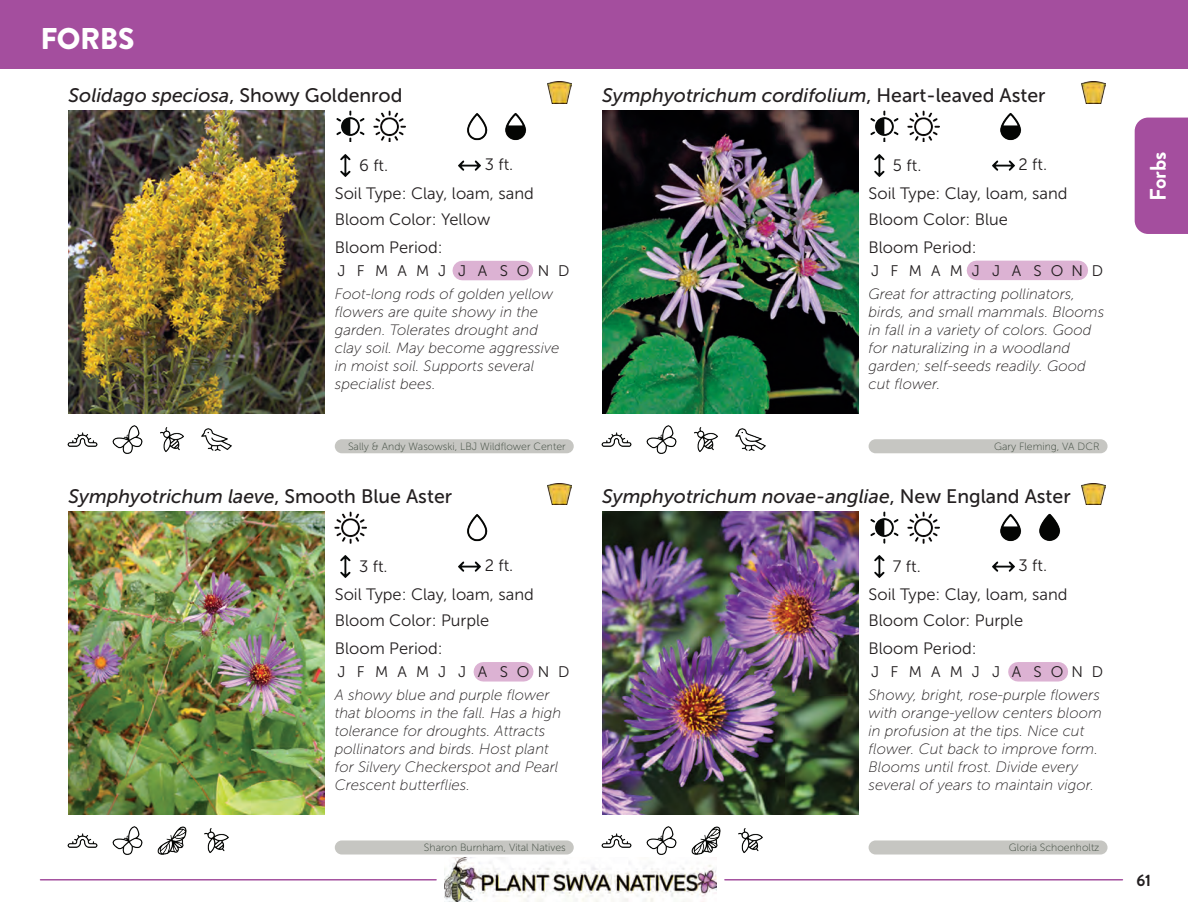
<style>
.page{position:relative;width:1188px;height:918px;background:#fff}
.page>*{position:absolute;margin:0;border:0;box-sizing:border-box;transform-origin:0 0}
.t1{font:900 30px "Brandon Grotesque";letter-spacing:-.01em;color:#fff}
.t2{font:700 22.5px "Brandon Grotesque";letter-spacing:-.005em;color:#fff}
.t3{font:italic 19.5px "Museo Sans 500";color:#231f20}
.t4{font:16.5px/26.2px "Museo Sans 300";color:#231f20}
.t5{font:700 16.5px "Brandon Grotesque";color:#231f20}
.t6{font:15.3px "Museo Sans 300";letter-spacing:.59em;color:#211d1e}
.t7{font:italic 15px/18px "Museo Sans 100";color:#231f20}
.t8{font:10.5px "Museo Sans 100";color:#384438}
.s1{font-style:normal}
</style>
<div class="page">
<div style="left:462px;top:261px;width:61px;height:19px;background:#dcb2d3"></div>
<div style="left:976px;top:261px;width:102px;height:19px;background:#dcb2d3"></div>
<div style="left:483px;top:662px;width:41px;height:20px;background:#dcb2d3"></div>
<div style="left:1018px;top:662px;width:40px;height:20px;background:#dcb2d3"></div>
<div style="left:0;top:0;width:1188px;height:68px;background:#a44e9e"></div>
<hr style="left:40px;top:879px;width:396px;height:2px;background:#a4509f">
<hr style="left:725px;top:879px;width:397px;height:2px;background:#a4509f">
<div style="left:1135px;top:118px;width:53px;height:116px;background:#a44e9e"></div>
<img style="left:444px;top:858px;width:273px;height:44px">
<img style="left:69px;top:111px;width:256px;height:302px">
<img style="left:112px;top:425px;width:31px;height:29px">
<img style="left:160px;top:427px;width:24px;height:25px">
<img style="left:67px;top:432px;width:31px;height:15px">
<img style="left:201px;top:428px;width:31px;height:23px">
<img style="left:467px;top:113px;width:21px;height:28px">
<img style="left:505px;top:113px;width:22px;height:28px">
<img style="left:336px;top:111px;width:29px;height:31px">
<img style="left:374px;top:111px;width:31px;height:31px">
<img style="left:458px;top:160px;width:23px;height:11px">
<img style="left:340px;top:154px;width:11px;height:23px">
<div style="left:335px;top:439px;width:239px;height:14px;background:#c6c6c2;border-radius:7px"></div>
<img style="left:548px;top:82px;width:23px;height:22px">
<img style="left:602px;top:111px;width:257px;height:302px">
<img style="left:646px;top:425px;width:31px;height:29px">
<img style="left:694px;top:427px;width:24px;height:25px">
<img style="left:601px;top:432px;width:31px;height:15px">
<img style="left:735px;top:428px;width:31px;height:23px">
<img style="left:1000px;top:113px;width:22px;height:28px">
<img style="left:870px;top:111px;width:29px;height:31px">
<img style="left:907px;top:111px;width:32px;height:31px">
<img style="left:992px;top:160px;width:23px;height:11px">
<img style="left:874px;top:154px;width:11px;height:23px">
<div style="left:869px;top:439px;width:239px;height:14px;background:#c6c6c2;border-radius:7px"></div>
<img style="left:1081px;top:82px;width:24px;height:22px">
<img style="left:69px;top:512px;width:256px;height:302px">
<img style="left:112px;top:826px;width:31px;height:29px">
<img style="left:157px;top:826px;width:30px;height:29px">
<img style="left:67px;top:833px;width:31px;height:15px">
<img style="left:204px;top:828px;width:25px;height:25px">
<img style="left:467px;top:514px;width:21px;height:28px">
<img style="left:335px;top:512px;width:31px;height:31px">
<img style="left:458px;top:561px;width:23px;height:11px">
<img style="left:340px;top:555px;width:11px;height:23px">
<div style="left:335px;top:840px;width:239px;height:15px;background:#c6c6c2;border-radius:7px"></div>
<img style="left:548px;top:483px;width:23px;height:22px">
<img style="left:602px;top:512px;width:257px;height:302px">
<img style="left:646px;top:826px;width:31px;height:29px">
<img style="left:691px;top:826px;width:30px;height:29px">
<img style="left:601px;top:833px;width:31px;height:15px">
<img style="left:738px;top:828px;width:25px;height:25px">
<img style="left:1000px;top:514px;width:22px;height:28px">
<img style="left:1039px;top:513px;width:22px;height:28px">
<img style="left:870px;top:512px;width:29px;height:31px">
<img style="left:907px;top:512px;width:32px;height:31px">
<img style="left:992px;top:561px;width:23px;height:11px">
<img style="left:874px;top:555px;width:11px;height:23px">
<div style="left:869px;top:840px;width:239px;height:15px;background:#c6c6c2;border-radius:7px"></div>
<img style="left:1081px;top:483px;width:24px;height:22px">
<h1 class="t1" style="left:40px;top:18px;width:96px">FORBS</h1>
<h3 class="t3" style="left:69px;top:84px;width:335px">Solidago speciosa<span class="s1">, Showy Goldenrod</span></h3>
<h3 class="t3" style="left:602px;top:84px;width:445px">Symphyotrichum cordifolium<span class="s1">, Heart-leaved Aster</span></h3>
<p class="t4" style="left:359px;top:152px;width:31px">6 ft.</p>
<p class="t4" style="left:485px;top:151px;width:30px">3 ft.</p>
<p class="t4" style="left:335px;top:180px;width:201px">Soil Type: Clay, loam, sand<br>Bloom Color: Yellow</p>
<p class="t4" style="left:893px;top:152px;width:30px">5 ft.</p>
<p class="t4" style="left:1019px;top:151px;width:30px">2 ft.</p>
<p class="t4" style="left:869px;top:180px;width:201px">Soil Type: Clay, loam, sand<br>Bloom Color: Blue</p>
<h2 class="t2" style="left:1142px;top:201px;width:51px;rotate:-90deg">Forbs</h2>
<p class="t4" style="left:335px;top:234px;width:109px">Bloom Period:</p>
<p class="t6" style="left:337px;top:262px;width:52px">JFM</p>
<p class="t6" style="left:416px;top:262px;width:15px">M</p>
<p class="t6" style="left:397px;top:262px;width:11px">A</p>
<p class="t6" style="left:478px;top:262px;width:93px">A SOND</p>
<p class="t6" style="left:438px;top:262px;width:30px">J J</p>
<p class="t4" style="left:869px;top:234px;width:109px">Bloom Period:</p>
<p class="t6" style="left:871px;top:262px;width:52px">JFM</p>
<p class="t6" style="left:950px;top:262px;width:15px">M</p>
<p class="t6" style="left:931px;top:262px;width:11px">A</p>
<p class="t6" style="left:1012px;top:262px;width:93px">A SOND</p>
<p class="t6" style="left:972px;top:262px;width:30px">J J</p>
<p class="t7" style="left:335px;top:285px;width:226px">Foot-long rods of golden yellow flowers are quite showy in the garden. Tolerates drought and clay soil. May become aggressive in moist soil. Supports several specialist bees.</p>
<p class="t7" style="left:869px;top:285px;width:237px">Great for attracting pollinators, birds, and small mammals. Blooms in fall in a variety of colors. Good for naturalizing in a woodland garden; self-seeds readily. Good cut flower.</p>
<p class="t8" style="left:348px;top:441px;width:219px">Sally &amp; Andy Wasowski, LBJ Wildflower Center</p>
<p class="t8" style="left:994px;top:441px;width:107px">Gary Fleming, VA DCR</p>
<h3 class="t3" style="left:69px;top:486px;width:385px">Symphyotrichum laeve<span class="s1">, Smooth Blue Aster</span></h3>
<h3 class="t3" style="left:602px;top:486px;width:470px">Symphyotrichum novae-angliae<span class="s1">, New England Aster</span></h3>
<p class="t4" style="left:359px;top:553px;width:30px">3 ft.</p>
<p class="t4" style="left:485px;top:552px;width:30px">2 ft.</p>
<p class="t4" style="left:893px;top:553px;width:29px">7 ft.</p>
<p class="t4" style="left:1019px;top:552px;width:30px">3 ft.</p>
<p class="t4" style="left:335px;top:581px;width:201px">Soil Type: Clay, loam, sand<br>Bloom Color: Purple</p>
<p class="t4" style="left:869px;top:581px;width:201px">Soil Type: Clay, loam, sand<br>Bloom Color: Purple</p>
<p class="t4" style="left:335px;top:636px;width:109px">Bloom Period:</p>
<p class="t6" style="left:337px;top:663px;width:52px">JFM</p>
<p class="t6" style="left:416px;top:663px;width:15px">M</p>
<p class="t6" style="left:397px;top:663px;width:11px">A</p>
<p class="t6" style="left:478px;top:663px;width:93px">A SOND</p>
<p class="t6" style="left:438px;top:663px;width:30px">J J</p>
<p class="t4" style="left:869px;top:636px;width:109px">Bloom Period:</p>
<p class="t6" style="left:871px;top:663px;width:52px">JFM</p>
<p class="t6" style="left:950px;top:663px;width:15px">M</p>
<p class="t6" style="left:931px;top:663px;width:11px">A</p>
<p class="t6" style="left:1012px;top:663px;width:93px">A SOND</p>
<p class="t6" style="left:972px;top:663px;width:30px">J J</p>
<p class="t7" style="left:335px;top:686px;width:228px">A showy blue and purple flower that blooms in the fall. Has a high tolerance for droughts. Attracts pollinators and birds. Host plant for Silvery Checkerspot and Pearl<br>Crescent butterflies.</p>
<p class="t7" style="left:869px;top:686px;width:235px">Showy, bright, rose-purple flowers with orange-yellow centers bloom in profusion at the tips. Nice cut flower. Cut back to improve form.<br>Blooms until frost. Divide every several of years to maintain vigor.</p>
<p class="t8" style="left:424px;top:842px;width:143px">Sharon Burnham, Vital Natives</p>
<p class="t8" style="left:1009px;top:842px;width:92px">Gloria Schoenholtz</p>
<p class="t5" style="left:1136px;top:869px;width:16px">61</p>
</div>
